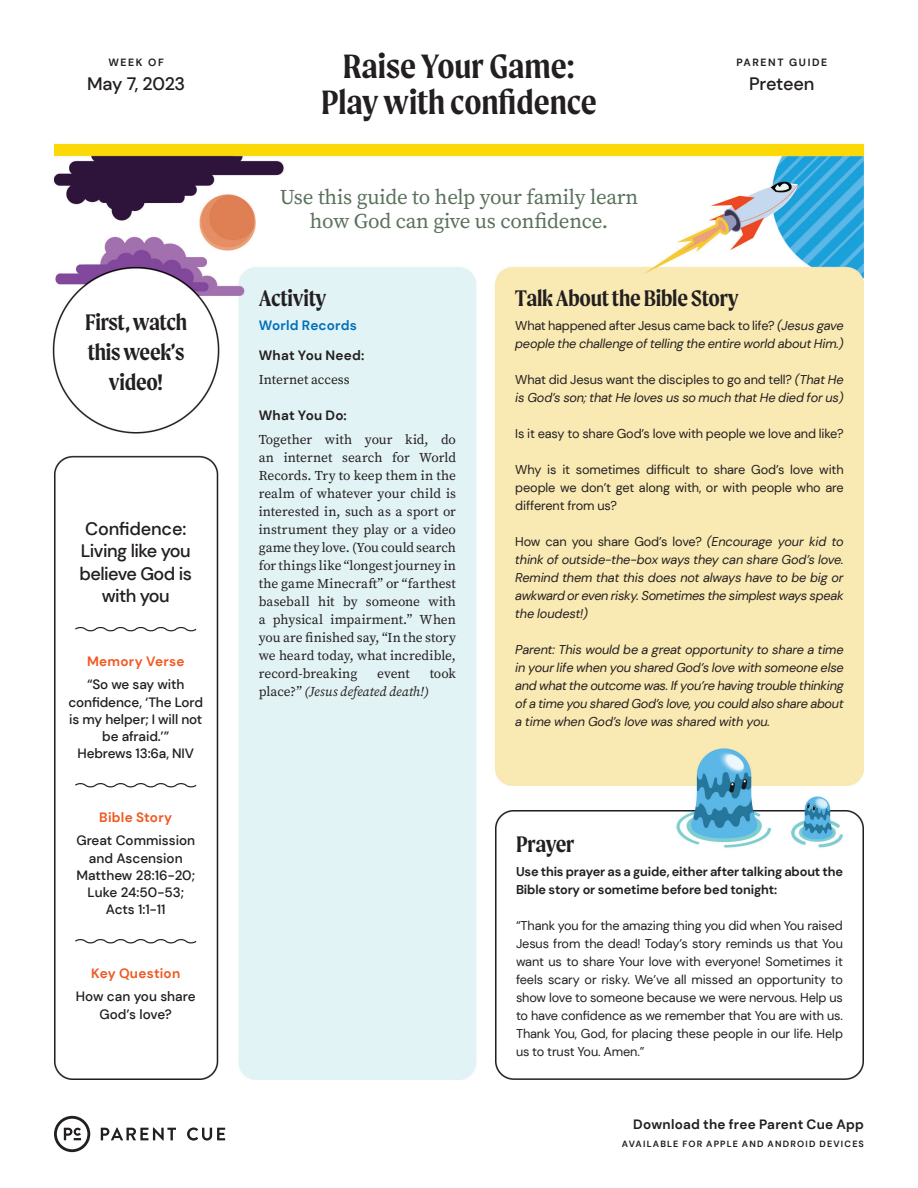
<style>
.page{position:relative;width:918px;height:1188px;background:#fff}
.page>*{position:absolute;margin:0;border:0;box-sizing:border-box;transform-origin:0 0}
.t1{font:600 36px/36px "Moret";letter-spacing:-.005em;color:#231f20;text-align:center}
.t2{font:600 24px/30px "Moret";letter-spacing:-.01em;color:#231f20;text-align:center}
.t3{font:21px/24px "Source Serif Pro";letter-spacing:-.01em;color:#5a715c;text-align:center}
.t4{font:500 18px/22.5px "DM Sans";letter-spacing:-.03em;color:#231f20;text-align:center}
.t5{font:13.5px/18px "Source Serif Pro";color:#231f20;text-align:justify}
.t6{font:500 13.5px/17.2px "DM Sans";letter-spacing:-.01em;color:#231f20;text-align:center}
.t7{font:700 13.5px "DM Sans";letter-spacing:.015em;color:#231f20}
.t8{font:700 13.5px "DM Sans";letter-spacing:.02em;color:#f15921}
.t9{font:italic 13.5px "Source Serif Pro";color:#231f20}
.t10{font:700 13.5px "DM Sans";letter-spacing:.015em;color:#0071bb}
.t11{font:italic 12.75px/18px "DM Sans";letter-spacing:-.015em;color:#231f20}
.t12{font:12.75px/18px "DM Sans";letter-spacing:-.01em;color:#231f20;text-align:justify}
.t13{font:700 12.75px/18px "DM Sans";letter-spacing:-.01em;color:#231f20}
.t14{font:700 10.5px "DM Sans";letter-spacing:.15em;color:#231f20}
.t15{font:700 9px "DM Sans";letter-spacing:.13em;color:#231f20}
.s1{font-style:normal}
</style>
<div class="page">
<img style="left:52px;top:143px;width:813px;height:1010px">
<svg style="left:101px;top:1127px;width:75px;height:14px"></svg>
<svg style="left:187px;top:1127px;width:38px;height:14px"></svg>
<svg style="left:54px;top:1116px;width:36px;height:36px"></svg>
<svg style="left:74px;top:625px;width:124px;height:8px"></svg>
<svg style="left:74px;top:781px;width:124px;height:8px"></svg>
<svg style="left:74px;top:937px;width:124px;height:8px"></svg>
<p class="t14" style="left:108px;top:56px;width:57px">WEEK OF</p>
<h3 class="t4" style="left:87px;top:72px;width:100px">May 7, 2023</h3>
<h2 class="t2" style="left:85px;top:307px;width:104px">First, watch this week’s video!</h2>
<h3 class="t4" style="left:79px;top:517px;width:114px">Confidence:<br>Living like you believe God is with you</h3>
<p class="t8" style="left:87px;top:653px;width:99px">Memory Verse</p>
<p class="t6" style="left:68px;top:676px;width:136px">“So we say with confidence, ‘The Lord is my helper; I will not be afraid.’”<br>Hebrews 13:6a, NIV</p>
<p class="t8" style="left:99px;top:809px;width:75px">Bible Story</p>
<p class="t6" style="left:76px;top:832px;width:120px">Great Commission and Ascension<br>Matthew 28:16-20;<br>Luke 24:50-53;<br>Acts 1:1-11</p>
<p class="t8" style="left:91px;top:965px;width:90px">Key Question</p>
<p class="t6" style="left:76px;top:988px;width:121px">How can you share<br>God’s love?</p>
<h1 class="t1" style="left:321px;top:48px;width:277px">Raise Your Game:<br>Play with confidence</h1>
<h3 class="t3" style="left:280px;top:185px;width:360px">Use this guide to help your family learn how God can give us confidence.</h3>
<p class="t14" style="left:736px;top:56px;width:92px">PARENT GUIDE</p>
<h3 class="t4" style="left:749px;top:72px;width:67px">Preteen</h3>
<h2 class="t2" style="left:259px;top:283px;width:69px">Activity</h2>
<p class="t10" style="left:259px;top:317px;width:100px">World Records</p>
<p class="t7" style="left:259px;top:347px;width:107px">What You Need:</p>
<p class="t5" style="left:259px;top:370px;width:92px">Internet access</p>
<p class="t7" style="left:259px;top:407px;width:90px">What You Do:</p>
<p class="t5" style="left:259px;top:431px;width:199px">Together with your kid, do an internet search for World Records. Try to keep them in the realm of whatever your child is interested in, such as a sport or instrument they play or a video game they love. (You could search for things like “longest journey in the game Minecraft” or “farthest baseball hit by someone with a physical impairment.” When you are finished say, “In the story we heard today, what incredible, record-breaking</p>
<p class="t5" style="left:377px;top:664px;width:34px">event</p>
<p class="t5" style="left:430px;top:664px;width:28px">took</p>
<p class="t9" style="left:259px;top:682px;width:172px"><span class="s1">place?”</span> (Jesus defeated death!)</p>
<h2 class="t2" style="left:515px;top:283px;width:225px">Talk About the Bible Story</h2>
<p class="t11" style="left:515px;top:316px;width:330px"><span class="s1">What happened after Jesus came back to life?</span> (Jesus gave people the challenge of telling the entire world about Him.)</p>
<p class="t11" style="left:515px;top:371px;width:330px"><span class="s1">What did Jesus want the disciples to go and tell?</span> (That He is God’s son; that He loves us so much that He died for us)</p>
<p class="t12" style="left:515px;top:425px;width:330px">Is it easy to share God’s love with people we love and like?</p>
<p class="t12" style="left:515px;top:461px;width:330px">Why is it sometimes difficult to share God’s love with people we don’t get along with, or with people who are different from us?</p>
<p class="t11" style="left:515px;top:533px;width:330px;text-align:justify"><span class="s1">How can you share God’s love?</span> (Encourage your kid to think of outside-the-box ways they can share God’s love.<br>Remind them that this does not always have to be big or awkward or even risky. Sometimes the simplest ways speak the loudest!)</p>
<p class="t11" style="left:515px;top:641px;width:330px;text-align:justify">Parent: This would be a great opportunity to share a time in your life when you shared God’s love with someone else and what the outcome was. If you’re having trouble thinking of a time you shared God’s love, you could also share about a time when God’s love was shared with you.</p>
<h2 class="t2" style="left:516px;top:829px;width:60px">Prayer</h2>
<p class="t13" style="left:516px;top:863px;width:328px">Use this prayer as a guide, either after talking about the<br>Bible story or sometime before bed tonight:</p>
<p class="t12" style="left:516px;top:917px;width:329px">“Thank you for the amazing thing you did when You raised Jesus from the dead! Today’s story reminds us that You want us to share Your love with everyone! Sometimes it feels scary or risky. We’ve all missed an opportunity to show love to someone because we were nervous. Help us to have confidence as we remember that You are with us.<br>Thank You, God, for placing these people in our life. Help us to trust You. Amen.”</p>
<p class="t7" style="left:633px;top:1116px;width:232px">Download the free Parent Cue App</p>
<p class="t15" style="left:622px;top:1138px;width:244px">AVAILABLE FOR APPLE AND ANDROID DEVICES</p>
</div>
